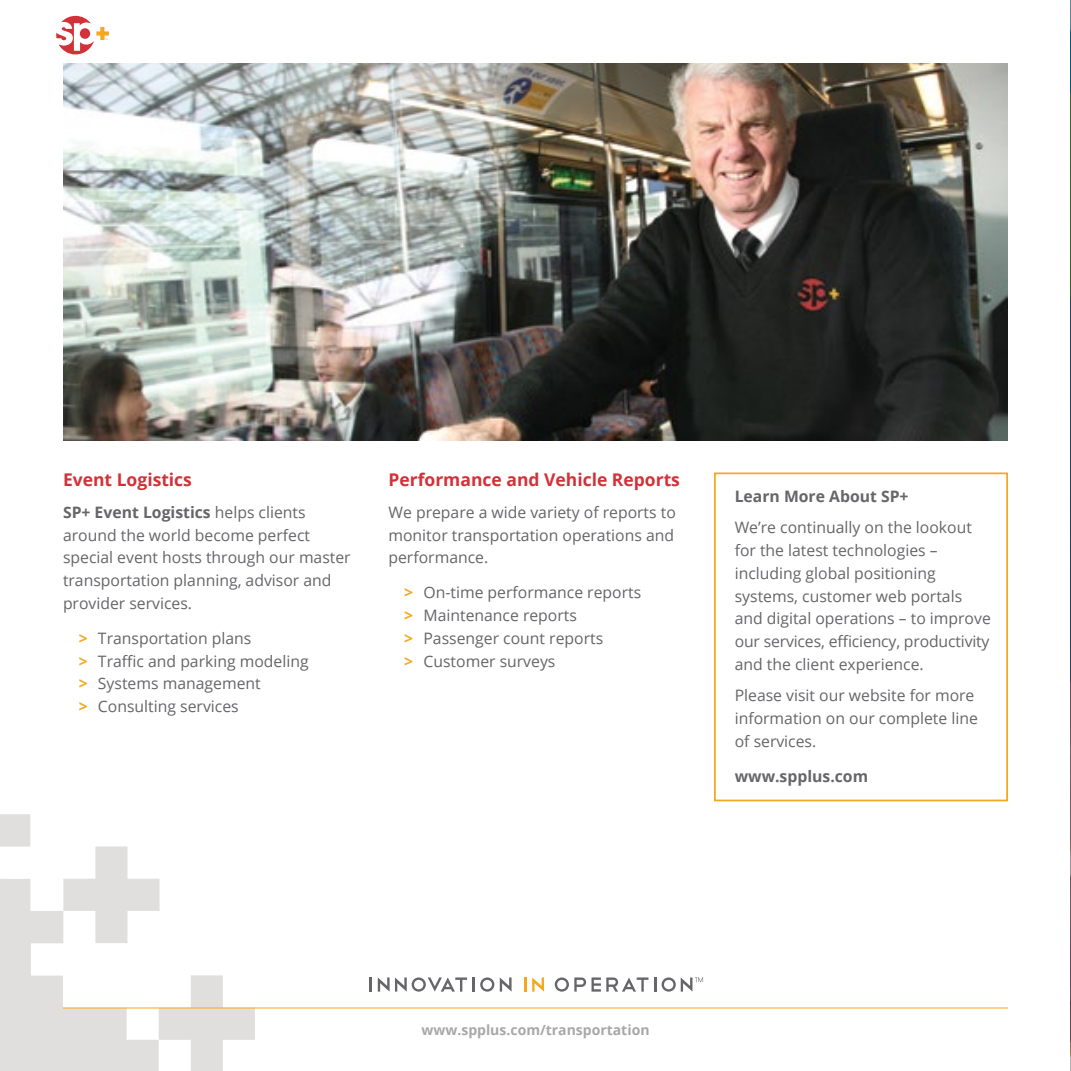
<style>
.page{position:relative;width:1071px;height:1071px;background:#fff}
.page>*{position:absolute;margin:0;border:0;box-sizing:border-box;transform-origin:0 0}
.t1{font:700 17.5px "Open Sans";color:#d23138}
.t2{font:15.75px/22.8px "Open Sans";color:#65656a}
.t3{font:700 15.75px "Open Sans";color:#65656a}
.t4{font:700 14px "Open Sans";color:#a9a8a9}
.s1{font-weight:700}
.s2{font-weight:700;color:#f5a81d}
</style>
<div class="page">
<svg style="left:56px;top:16px;width:53px;height:38px"></svg>
<div style="left:80px;top:28px;width:10px;height:11px;background:#d23138;border-radius:50%"></div>
<svg style="left:0;top:814px;width:255px;height:257px"></svg>
<hr style="left:63px;top:1008px;width:945px;height:1px;background:#f5a81d">
<svg style="left:370px;top:977px;width:2px;height:15px"></svg>
<svg style="left:378px;top:977px;width:89px;height:15px"></svg>
<hr style="left:472px;top:977px;width:3px;height:15px;background:#65656a">
<svg style="left:480px;top:977px;width:14px;height:15px"></svg>
<svg style="left:500px;top:977px;width:12px;height:15px"></svg>
<hr style="left:524px;top:977px;width:3px;height:15px;background:#f5a81d">
<svg style="left:532px;top:977px;width:12px;height:15px"></svg>
<svg style="left:555px;top:977px;width:31px;height:15px"></svg>
<svg style="left:592px;top:977px;width:56px;height:15px"></svg>
<svg style="left:654px;top:977px;width:2px;height:15px"></svg>
<svg style="left:662px;top:977px;width:41px;height:15px"></svg>
<img style="left:64px;top:64px;width:943px;height:376px">
<img style="left:1070px;top:0;width:1px;height:1071px">
<div style="left:714px;top:472px;width:294px;height:329px;border:2px solid #f5a81d"></div>
<p class="t1" style="left:63px;top:468px;width:131px">Event Logistics</p>
<p class="t2" style="left:63px;top:500px;width:289px"><span class="s1">SP+ Event Logistics</span> helps clients around the world become perfect special event hosts through our master transportation planning, advisor and provider services.</p>
<p class="t2" style="left:79px;top:626px;width:231px"><span class="s2">&gt;</span> Transportation plans<br><span class="s2">&gt;</span> Traffic and parking modeling <span class="s2">&gt;</span> Systems management<br><span class="s2">&gt;</span> Consulting services</p>
<p class="t1" style="left:388px;top:468px;width:293px">Performance and Vehicle Reports</p>
<p class="t2" style="left:388px;top:500px;width:289px;text-align:justify">We prepare a wide variety of reports to monitor transportation operations and performance.</p>
<p class="t2" style="left:404px;top:581px;width:239px"><span class="s2">&gt;</span> On-time performance reports <span class="s2">&gt;</span> Maintenance reports<br><span class="s2">&gt;</span> Passenger count reports<br><span class="s2">&gt;</span> Customer surveys</p>
<p class="t3" style="left:735px;top:485px;width:175px">Learn More About SP+</p>
<p class="t2" style="left:735px;top:516px;width:258px">We’re continually on the lookout for the latest technologies – including global positioning systems, customer web portals and digital operations – to improve our services, efficiency, productivity and the client experience.</p>
<p class="t2" style="left:735px;top:684px;width:245px">Please visit our website for more information on our complete line of services.</p>
<p class="t3" style="left:735px;top:765px;width:135px">www.spplus.com</p>
<p class="t4" style="left:421px;top:1020px;width:230px">www.spplus.com/transportation</p>
</div>
